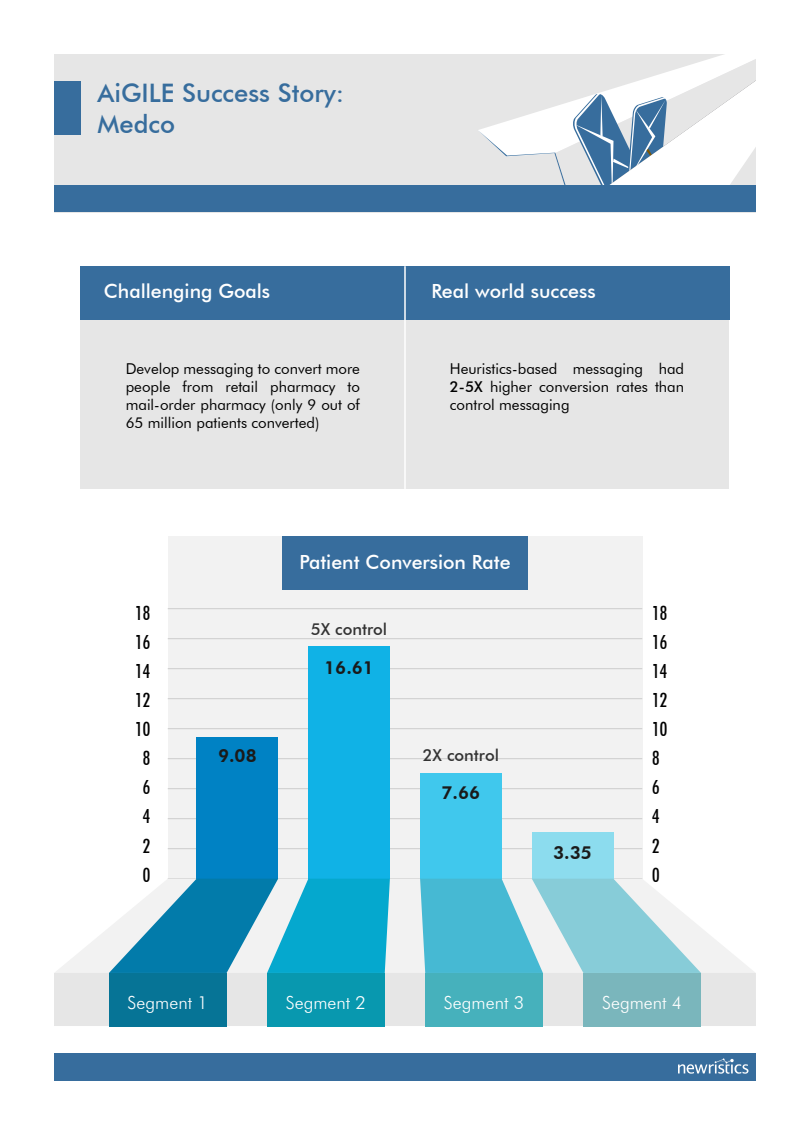
<style>
.page{position:relative;width:810px;height:1134px;background:#fff}
.page>*{position:absolute;margin:0;border:0;box-sizing:border-box;transform-origin:0 0}
.t1{font:500 25.5px/30.6px "Futura BT";color:#376d9d}
.t2{font:500 19.5px "Futura BT";color:#fff}
.t3{font:500 condensed 19.5px "Futura BT";color:#000}
.t4{font:300 18px "Futura BT";color:#fff}
.t5{font:800 18px "Futura BT";color:#1a1a1a}
.t6{font:500 16.5px "Futura BT";color:#333}
.t7{font:15px/18px "Futura BT";color:#000;text-align:justify}
.s1{font-weight:500}
</style>
<div class="page">
<div style="left:168px;top:536px;width:474px;height:343px;background:#f2f2f2"></div>
<hr style="left:168px;top:848px;width:474px;height:1px;background:#ccc">
<hr style="left:168px;top:878px;width:474px;height:1px;background:#ccc">
<hr style="left:168px;top:818px;width:474px;height:1px;background:#ccc">
<hr style="left:168px;top:788px;width:474px;height:1px;background:#ccc">
<hr style="left:168px;top:758px;width:474px;height:1px;background:#ccc">
<hr style="left:168px;top:728px;width:474px;height:1px;background:#ccc">
<hr style="left:168px;top:698px;width:474px;height:1px;background:#ccc">
<hr style="left:168px;top:668px;width:474px;height:1px;background:#ccc">
<hr style="left:168px;top:638px;width:474px;height:1px;background:#ccc">
<hr style="left:168px;top:608px;width:474px;height:1px;background:#ccc">
<svg style="left:55px;top:879px;width:700px;height:94px"></svg>
<div style="left:54px;top:973px;width:702px;height:53px;background:#e6e6e6"></div>
<div style="left:81px;top:266px;width:648px;height:223px;background:#e6e6e6"></div>
<div style="left:54px;top:54px;width:702px;height:158px;background:#e6e6e6"></div>
<div style="left:54px;top:1053px;width:702px;height:27px;background:#376d9d"></div>
<svg style="left:678px;top:1058px;width:71px;height:16px"></svg>
<div style="left:54px;top:81px;width:27px;height:54px;background:#376d9d"></div>
<div style="left:405px;top:266px;width:324px;height:54px;background:#376d9d"></div>
<div style="left:282px;top:536px;width:246px;height:54px;background:#376d9d"></div>
<div style="left:81px;top:266px;width:324px;height:54px;background:#376d9d"></div>
<svg style="left:478px;top:54px;width:278px;height:132px"></svg>
<div style="left:54px;top:186px;width:702px;height:26px;background:#376d9d"></div>
<div style="left:583px;top:973px;width:118px;height:53px;background:#7ab6bc"></div>
<div style="left:425px;top:973px;width:118px;height:53px;background:#46b1bc"></div>
<div style="left:267px;top:973px;width:118px;height:53px;background:#0898af"></div>
<div style="left:109px;top:973px;width:118px;height:53px;background:#067496"></div>
<div style="left:532px;top:832px;width:81px;height:47px;background:#8cdcee"></div>
<div style="left:420px;top:774px;width:82px;height:105px;background:#40c8ed"></div>
<div style="left:308px;top:646px;width:82px;height:233px;background:#10b2e6"></div>
<div style="left:197px;top:738px;width:81px;height:141px;background:#0082c4"></div>
<svg style="left:420px;top:879px;width:281px;height:94px"></svg>
<svg style="left:109px;top:879px;width:281px;height:94px"></svg>
<hr style="left:404px;top:266px;width:2px;height:223px;background:#fff">
<h1 class="t1" style="left:98px;top:77px;width:248px">AiGILE Success Story:<br>Medco</h1>
<h2 class="t2" style="left:104px;top:280px;width:168px">Challenging Goals</h2>
<h2 class="t2" style="left:431px;top:280px;width:166px">Real world success</h2>
<p class="t7" style="left:126px;top:360px;width:236px">Develop messaging to convert more people from retail pharmacy to mail-order pharmacy (only 9 out of 65 million patients converted)</p>
<p class="t7" style="left:450px;top:360px;width:236px">Heuristics-based messaging had <span class="s1">2-5X</span> higher conversion rates than control messaging</p>
<h2 class="t2" style="left:299px;top:550px;width:213px">Patient Conversion Rate</h2>
<h2 class="t3" style="left:135px;top:601px;width:17px">18</h2>
<h2 class="t3" style="left:652px;top:601px;width:17px">18</h2>
<h2 class="t3" style="left:135px;top:630px;width:17px">16</h2>
<p class="t6" style="left:311px;top:620px;width:78px">5X control</p>
<h2 class="t3" style="left:652px;top:630px;width:17px">16</h2>
<h2 class="t3" style="left:135px;top:659px;width:17px">14</h2>
<p class="t5" style="left:324px;top:657px;width:51px">16.61</p>
<h2 class="t3" style="left:652px;top:659px;width:17px">14</h2>
<h2 class="t3" style="left:135px;top:688px;width:17px">12</h2>
<h2 class="t3" style="left:652px;top:688px;width:17px">12</h2>
<h2 class="t3" style="left:135px;top:717px;width:17px">10</h2>
<h2 class="t3" style="left:652px;top:717px;width:17px">10</h2>
<h2 class="t3" style="left:143px;top:746px;width:9px">8</h2>
<p class="t5" style="left:218px;top:745px;width:40px">9.08</p>
<p class="t6" style="left:423px;top:745px;width:78px">2X control</p>
<h2 class="t3" style="left:652px;top:746px;width:9px">8</h2>
<h2 class="t3" style="left:143px;top:776px;width:9px">6</h2>
<p class="t5" style="left:442px;top:781px;width:40px">7.66</p>
<h2 class="t3" style="left:652px;top:776px;width:9px">6</h2>
<h2 class="t3" style="left:143px;top:805px;width:9px">4</h2>
<h2 class="t3" style="left:652px;top:805px;width:9px">4</h2>
<h2 class="t3" style="left:143px;top:834px;width:9px">2</h2>
<p class="t5" style="left:553px;top:842px;width:40px">3.35</p>
<h2 class="t3" style="left:652px;top:834px;width:9px">2</h2>
<h2 class="t3" style="left:143px;top:863px;width:9px">0</h2>
<h2 class="t3" style="left:652px;top:863px;width:9px">0</h2>
<p class="t4" style="left:128px;top:992px;width:82px">Segment 1</p>
<p class="t4" style="left:286px;top:992px;width:82px">Segment 2</p>
<p class="t4" style="left:444px;top:992px;width:82px">Segment 3</p>
<p class="t4" style="left:602px;top:992px;width:82px">Segment 4</p>
</div>
